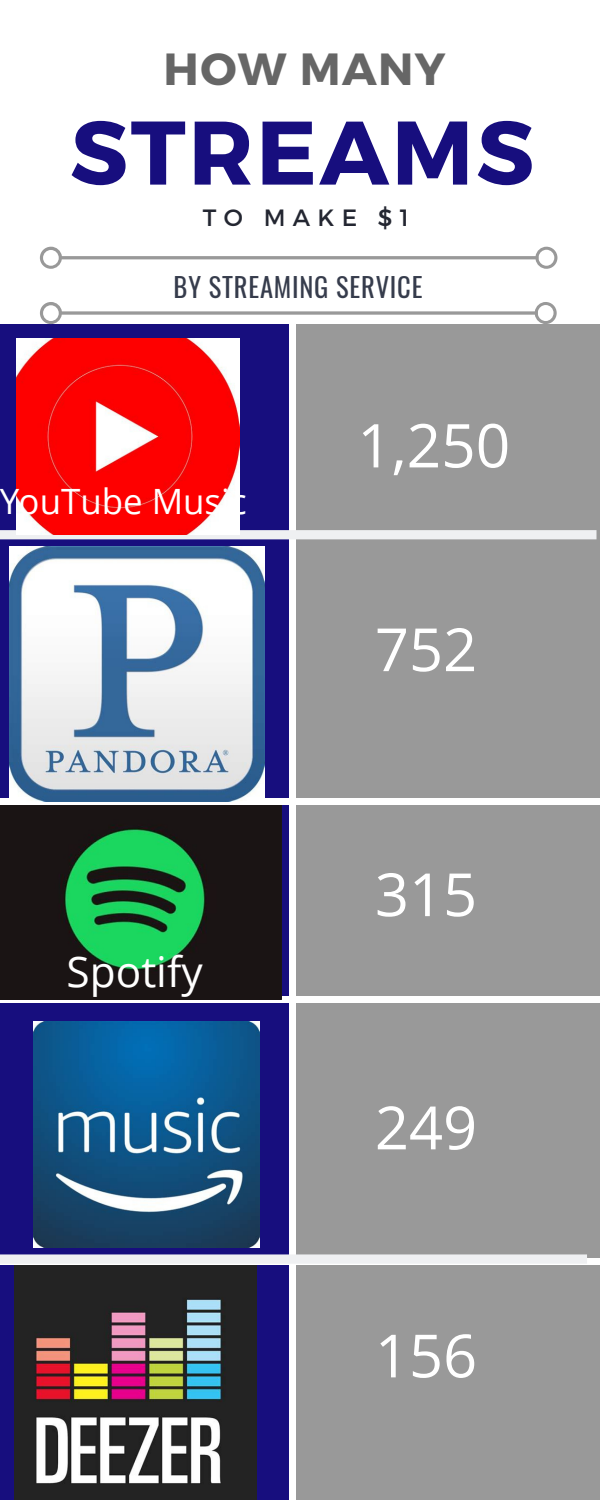
<style>
.page{position:relative;width:600px;height:1500px;background:#fff}
.page>*{position:absolute;margin:0;border:0;box-sizing:border-box;transform-origin:0 0}
.t1{font:700 90px "Montserrat";letter-spacing:.03em;color:#170e7e}
.t2{font:60.4px "Open Sans";color:#fff}
.t3{font:59.6px "Open Sans";color:#fff}
.t4{font:700 45px "Montserrat";letter-spacing:.03em;color:#666}
.t5{font:42.4px "Open Sans";color:#fff}
.t6{font:34.9px "Open Sans";color:#fff}
.t7{font:26.5px "Oswald";letter-spacing:.03em;color:#363c4c}
.t8{font:23.6px "Montserrat";letter-spacing:.31em;color:#232631}
</style>
<div class="page">
<div style="left:296px;top:325px;width:304px;height:1175px;background:#999"></div>
<div style="left:0;top:325px;width:289px;height:1175px;background:#170e7e"></div>
<div style="left:0;top:798px;width:600px;height:7px;background:#fff"></div>
<div style="left:0;top:996px;width:600px;height:7px;background:#fff"></div>
<div style="left:0;top:1259px;width:600px;height:6px;background:#fff"></div>
<svg style="left:40px;top:247px;width:517px;height:22px"></svg>
<svg style="left:40px;top:302px;width:517px;height:22px"></svg>
<svg style="left:0;top:530px;width:597px;height:9px;background:#edeef0"></svg>
<svg style="left:0;top:1254px;width:587px;height:10px"></svg>
<img style="left:17px;top:339px;width:222px;height:196px">
<img style="left:9px;top:547px;width:255px;height:255px">
<img style="left:0;top:805px;width:282px;height:194px">
<img style="left:33px;top:1021px;width:227px;height:227px">
<img style="left:14px;top:1265px;width:243px;height:235px">
<p class="t4" style="left:164px;top:39px;width:283px">HOW MANY</p>
<p class="t1" style="left:70px;top:94px;width:466px">STREAMS</p>
<p class="t8" style="left:203px;top:202px;width:208px">TO MAKE $1</p>
<p class="t7" style="left:174px;top:266px;width:250px">BY STREAMING SERVICE</p>
<p class="t6" style="left:-1px;top:477px;width:249px">YouTube Music</p>
<p class="t5" style="left:67px;top:942px;width:138px">Spotify</p>
<p class="t2" style="left:357px;top:403px;width:154px">1,250</p>
<p class="t3" style="left:375px;top:608px;width:104px">752</p>
<p class="t3" style="left:375px;top:853px;width:104px">315</p>
<p class="t3" style="left:375px;top:1086px;width:104px">249</p>
<p class="t3" style="left:375px;top:1314px;width:104px">156</p>
</div>
